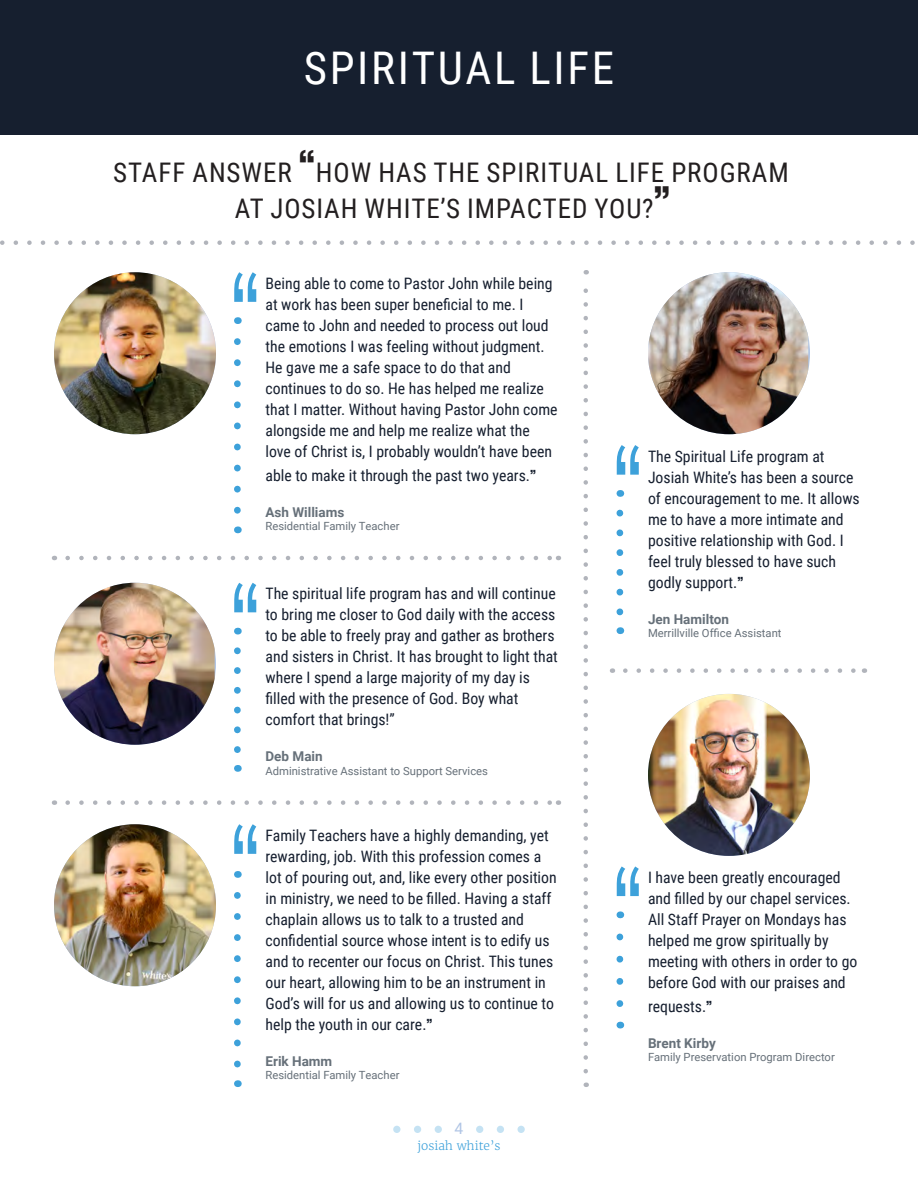
<style>
.page{position:relative;width:918px;height:1188px;background:#fff}
.page>*{position:absolute;margin:0;border:0;box-sizing:border-box;transform-origin:0 0}
.t1{font:300 108px "Akzidenz Grotesk BQ";color:#3da1da}
.t2{font:45px "Roboto Condensed";letter-spacing:.06em;color:#fff}
.t3{font:27px "Roboto Condensed";letter-spacing:.035em;color:#231f20}
.t4{font:15.75px/21px "Roboto Condensed";color:#161f2f}
.t5{font:15.75px "Roboto";color:#b0c5e5}
.t6{font:700 13.5px "Roboto";color:#667079}
.t7{font:300 12px "Merriweather";color:#3da1da}
.t8{font:11.25px "Roboto";color:#667079}
.s1{font-family:"Akzidenz Grotesk BQ";font-weight:500;font-size:45px}
.s2{font-family:"Akzidenz Grotesk BQ";font-weight:500;color:#161f2e}
.s3{color:#161f2e}
</style>
<div class="page">
<div style="left:393px;top:1126px;width:7px;height:7px;background:#c5e2f3;border-radius:50%"></div>
<div style="left:414px;top:1126px;width:7px;height:7px;background:#c5e2f3;border-radius:50%"></div>
<div style="left:435px;top:1126px;width:7px;height:7px;background:#c5e2f3;border-radius:50%"></div>
<div style="left:476px;top:1126px;width:7px;height:7px;background:#c5e2f3;border-radius:50%"></div>
<div style="left:497px;top:1126px;width:7px;height:7px;background:#c5e2f3;border-radius:50%"></div>
<div style="left:518px;top:1126px;width:7px;height:7px;background:#c5e2f3;border-radius:50%"></div>
<div style="left:0;top:0;width:918px;height:135px;background:#161f2f"></div>
<svg style="left:0;top:240px;width:915px;height:5px"></svg>
<img style="left:648px;top:694px;width:162px;height:162px;border-radius:81px">
<svg style="left:616px;top:937px;width:7px;height:70px"></svg>
<img style="left:54px;top:583px;width:161px;height:162px">
<img style="left:54px;top:272px;width:162px;height:162px;border-radius:81px">
<svg style="left:234px;top:342px;width:7px;height:172px"></svg>
<svg style="left:234px;top:651px;width:7px;height:102px"></svg>
<img style="left:54px;top:824px;width:162px;height:162px;border-radius:81px">
<svg style="left:234px;top:895px;width:7px;height:173px"></svg>
<img style="left:648px;top:272px;width:160px;height:162px">
<svg style="left:616px;top:513px;width:7px;height:103px"></svg>
<svg style="left:68px;top:556px;width:483px;height:4px"></svg>
<svg style="left:68px;top:800px;width:483px;height:5px"></svg>
<svg style="left:584px;top:270px;width:4px;height:801px"></svg>
<svg style="left:625px;top:668px;width:231px;height:5px"></svg>
<p class="t2" style="left:304px;top:37px;width:312px">SPIRITUAL LIFE</p>
<p class="t3" style="left:113px;top:154px;width:677px">STAFF ANSWER <span class="s1">“</span>HOW HAS THE SPIRITUAL LIFE PROGRAM</p>
<p class="t3" style="left:235px;top:190px;width:437px">AT JOSIAH WHITE’S IMPACTED YOU?<span class="s1">”</span></p>
<p class="t1" style="left:230px;top:251px;width:33px">“</p>
<p class="t4" style="left:266px;top:272px;width:294px">Being able to come to Pastor John while being at work has been super beneficial to me. I came to John and needed to process out loud the emotions I was feeling without judgment.<br>He gave me a safe space to do that and continues to do so. He has helped me realize that I matter. Without having Pastor John come alongside me and help me realize what the love of Christ is, I probably wouldn’t have been</p>
<p class="t4" style="left:266px;top:464px;width:272px">able to make it through the past two years.<span class="s2">”</span></p>
<p class="t6" style="left:266px;top:502px;width:80px">Ash Williams</p>
<p class="t8" style="left:266px;top:518px;width:135px">Residential Family Teacher</p>
<p class="t1" style="left:230px;top:561px;width:33px">“</p>
<p class="t4" style="left:266px;top:583px;width:294px">The spiritual life program has and will continue to bring me closer to God daily with the access to be able to freely pray and gather as brothers and sisters in Christ. It has brought to light that where I spend a large majority of my day is filled with the presence of God. Boy what comfort that brings!<span class="s3">”</span></p>
<p class="t6" style="left:266px;top:747px;width:59px">Deb Main</p>
<p class="t8" style="left:266px;top:763px;width:224px">Administrative Assistant to Support Services</p>
<p class="t1" style="left:230px;top:803px;width:33px">“</p>
<p class="t4" style="left:266px;top:824px;width:293px">Family Teachers have a highly demanding, yet rewarding, job. With this profession comes a lot of pouring out, and, like every other position in ministry, we need to be filled. Having a staff chaplain allows us to talk to a trusted and confidential source whose intent is to edify us and to recenter our focus on Christ. This tunes our heart, allowing him to be an instrument in God’s will for us and allowing us to continue to help the youth in our care<span class="s3">.</span><span class="s2">”</span></p>
<p class="t6" style="left:266px;top:1051px;width:68px">Erik Hamm</p>
<p class="t8" style="left:266px;top:1067px;width:135px">Residential Family Teacher</p>
<p class="t5" style="left:455px;top:1117px;width:10px">4</p>
<p class="t7" style="left:417px;top:1139px;width:85px">josiah white’s</p>
<p class="t1" style="left:612px;top:423px;width:33px">“</p>
<p class="t4" style="left:648px;top:445px;width:213px">The Spiritual Life program at<br>Josiah White’s has been a source of encouragement to me. It allows me to have a more intimate and positive relationship with God. I feel truly blessed to have such godly support<span class="s3">.</span><span class="s2">”</span></p>
<p class="t6" style="left:648px;top:609px;width:82px">Jen Hamilton</p>
<p class="t8" style="left:648px;top:625px;width:135px">Merrillville Office Assistant</p>
<p class="t1" style="left:612px;top:845px;width:33px">“</p>
<p class="t4" style="left:648px;top:866px;width:211px">I have been greatly encouraged and filled by our chapel services.<br>All Staff Prayer on Mondays has helped me grow spiritually by meeting with others in order to go before God with our praises and</p>
<p class="t4" style="left:648px;top:995px;width:66px">requests.<span class="s2">”</span></p>
<p class="t6" style="left:648px;top:1034px;width:69px">Brent Kirby</p>
<p class="t8" style="left:648px;top:1050px;width:188px">Family Preservation Program Director</p>
</div>
